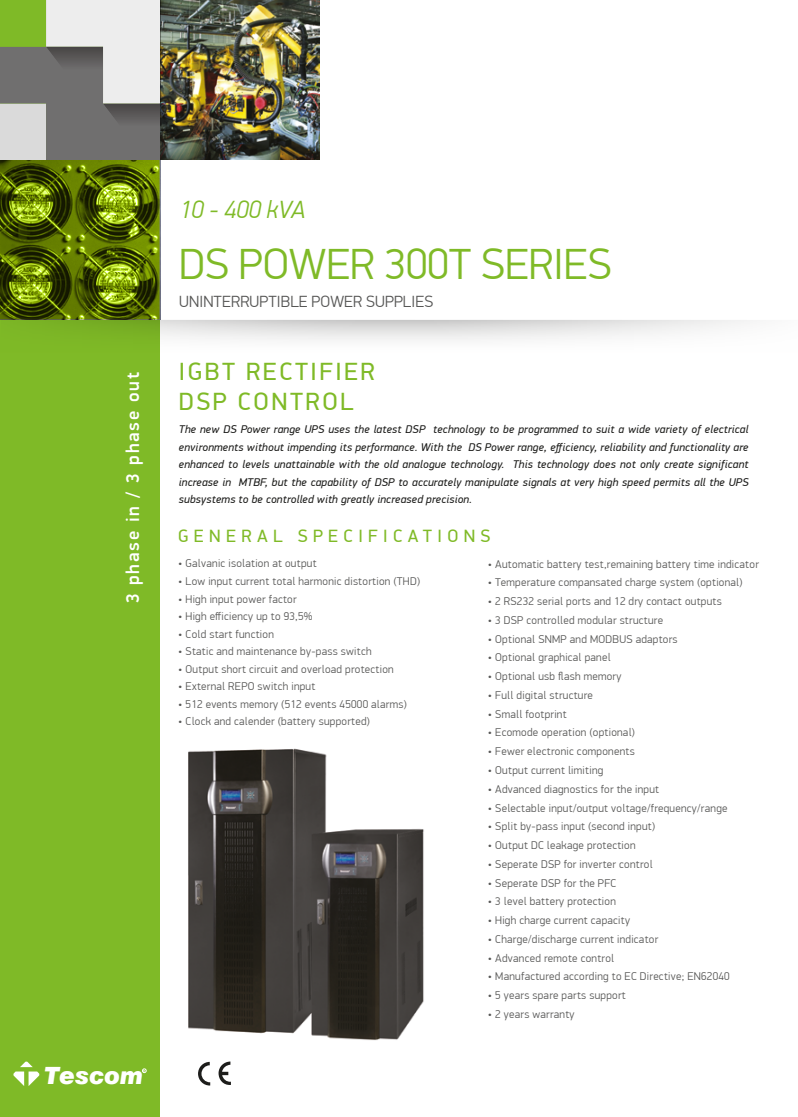
<style>
.page{position:relative;width:798px;height:1117px;background:#fff}
.page>*{position:absolute;margin:0;border:0;box-sizing:border-box;transform-origin:0 0}
.t1{font:300 43.75px "PF Din Display Pro";color:#7fba27}
.t2{font:25px/30px "PF Din Display Pro";letter-spacing:.1em;color:#7fba27}
.t3{font:italic 300 25px "PF Din Display Pro";color:#7fba27}
.t4{font:italic 900 23.75px "Swiss 721 BT";color:#fff}
.t5{font:500 18.75px "PF Din Display Pro";letter-spacing:.1em;color:#fff}
.t6{font:17.88px "PF Din Display Pro";letter-spacing:.3em;color:#7fba27}
.t7{font:300 16.25px "PF Din Display Pro";letter-spacing:.005em;color:#575756}
.t8{font:300 11.25px "PF Din Display Pro";letter-spacing:.025em;color:#575756}
.t9{font:italic 11.25px/17.5px "PF Din Display Pro";letter-spacing:.02em;color:#1d1d1b;text-align:justify}
.t10{font:700 2.88px "Arial";color:#fff}
</style>
<div class="page">
<div style="left:0;top:0;width:159px;height:1116px;background:#7fba27"></div>
<svg style="left:13px;top:1061px;width:27px;height:24px"></svg>
<svg style="left:142px;top:1068px;width:4px;height:4px"></svg>
<img style="left:160px;top:0;width:159px;height:160px">
<svg style="left:0;top:160px;width:159px;height:159px;background:#596d07"></svg>
<svg style="left:0;top:319px;width:753px;height:36px"></svg>
<img style="left:188px;top:748px;width:236px;height:293px">
<svg style="left:198px;top:1061px;width:12px;height:24px"></svg>
<svg style="left:218px;top:1061px;width:13px;height:24px"></svg>
<svg style="left:0;top:0;width:160px;height:160px;background:#a3a89b"></svg>
<h3 class="t5" style="left:121px;top:603px;width:232px;rotate:-90deg">3 phase in / 3 phase out</h3>
<h3 class="t4" style="left:45px;top:1061px;width:100px">Tescom</h3>
<p class="t10" style="left:143px;top:1068px;width:4px">R</p>
<h2 class="t3" style="left:179px;top:195px;width:128px">10 - 400 kVA</h2>
<h1 class="t1" style="left:179px;top:239px;width:433px">DS POWER 300T SERIES</h1>
<h3 class="t7" style="left:179px;top:292px;width:255px">UNINTERRUPTIBLE POWER SUPPLIES</h3>
<h2 class="t2" style="left:179px;top:356px;width:197px">IGBT RECTIFIER<br>DSP CONTROL</h2>
<p class="t9" style="left:179px;top:421px;width:571px">The new DS Power range UPS uses the latest DSP technology to be programmed to suit a wide variety of electrical environments without impending its performance. With the DS Power range, efficiency, reliability and functionality are enhanced to levels unattainable with the old analogue technology. This technology does not only create significant increase in MTBF, but the capability of DSP to accurately manipulate signals at very high speed permits all the UPS subsystems to be controlled with greatly increased precision.</p>
<h3 class="t6" style="left:178px;top:525px;width:314px">GENERAL SPECIFICATIONS</h3>
<p class="t8" style="left:178px;top:557px;width:140px">• Galvanic isolation at output</p>
<p class="t8" style="left:178px;top:574px;width:243px">• Low input current total harmonic distortion (THD)</p>
<p class="t8" style="left:178px;top:592px;width:120px">• High input power factor</p>
<p class="t8" style="left:178px;top:609px;width:136px">• High efficiency up to 93,5%</p>
<p class="t8" style="left:178px;top:627px;width:97px">• Cold start function</p>
<p class="t8" style="left:178px;top:644px;width:195px">• Static and maintenance by-pass switch</p>
<p class="t8" style="left:178px;top:662px;width:217px">• Output short circuit and overload protection</p>
<p class="t8" style="left:178px;top:679px;width:139px">• External REPO switch input</p>
<p class="t8" style="left:178px;top:697px;width:230px">• 512 events memory (512 events 45000 alarms)</p>
<p class="t8" style="left:178px;top:714px;width:193px">• Clock and calender (battery supported)</p>
<p class="t8" style="left:487px;top:557px;width:272px">• Automatic battery test,remaining battery time indicator</p>
<p class="t8" style="left:487px;top:576px;width:256px">• Temperature compansated charge system (optional)</p>
<p class="t8" style="left:487px;top:594px;width:235px">• 2 RS232 serial ports and 12 dry contact outputs</p>
<p class="t8" style="left:487px;top:613px;width:177px">• 3 DSP controlled modular structure</p>
<p class="t8" style="left:487px;top:632px;width:191px">• Optional SNMP and MODBUS adaptors</p>
<p class="t8" style="left:487px;top:651px;width:124px">• Optional graphical panel</p>
<p class="t8" style="left:487px;top:669px;width:135px">• Optional usb flash memory</p>
<p class="t8" style="left:487px;top:688px;width:106px">• Full digital structure</p>
<p class="t8" style="left:487px;top:707px;width:80px">• Small footprint</p>
<p class="t8" style="left:487px;top:726px;width:149px">• Ecomode operation (optional)</p>
<p class="t8" style="left:487px;top:744px;width:148px">• Fewer electronic components</p>
<p class="t8" style="left:487px;top:763px;width:117px">• Output current limiting</p>
<p class="t8" style="left:487px;top:782px;width:173px">• Advanced diagnostics for the input</p>
<p class="t8" style="left:487px;top:801px;width:241px">• Selectable input/output voltage/frequency/range</p>
<p class="t8" style="left:487px;top:819px;width:169px">• Split by-pass input (second input)</p>
<p class="t8" style="left:487px;top:838px;width:149px">• Output DC leakage protection</p>
<p class="t8" style="left:487px;top:857px;width:166px">• Seperate DSP for inverter control</p>
<p class="t8" style="left:487px;top:876px;width:130px">• Seperate DSP for the PFC</p>
<p class="t8" style="left:487px;top:894px;width:129px">• 3 level battery protection</p>
<p class="t8" style="left:487px;top:913px;width:144px">• High charge current capacity</p>
<p class="t8" style="left:487px;top:932px;width:172px">• Charge/discharge current indicator</p>
<p class="t8" style="left:487px;top:951px;width:128px">• Advanced remote control</p>
<p class="t8" style="left:487px;top:969px;width:243px">• Manufactured according to EC Directive; EN62040</p>
<p class="t8" style="left:487px;top:988px;width:139px">• 5 years spare parts support</p>
<p class="t8" style="left:487px;top:1007px;width:88px">• 2 years warranty</p>
</div>
